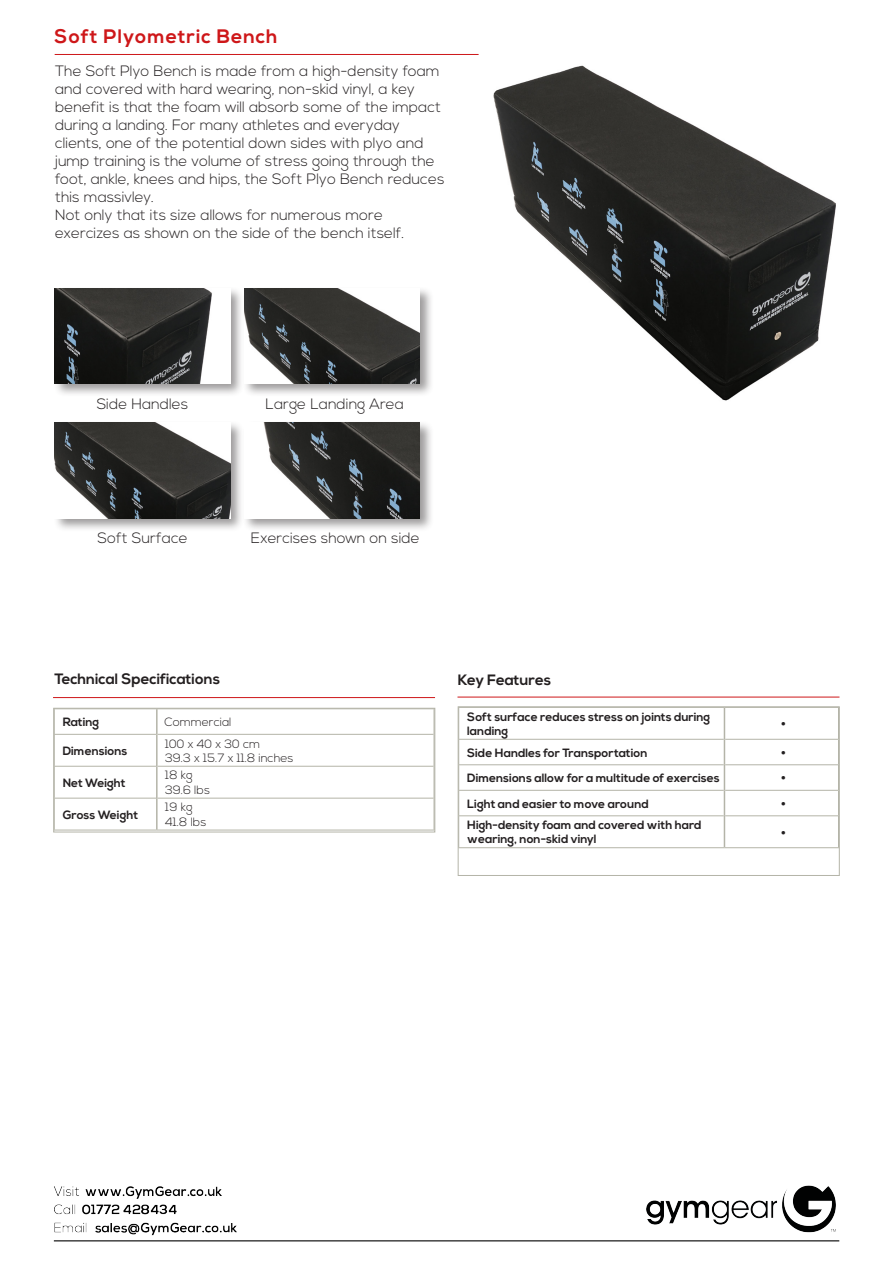
<style>
.page{position:relative;width:893px;height:1263px;background:#fff}
.page>*{position:absolute;margin:0;border:0;box-sizing:border-box;transform-origin:0 0}
.t1{font:700 19.5px "Nexa";letter-spacing:.05em;color:#ce1719}
.t2{font:300 18px "Nexa";color:#231f20}
.t3{font:300 15px/18px "Nexa";color:#231f20}
.t4{font:700 15px "Nexa";color:#231f20}
.t5{font:700 12px/14.4px "Nexa";color:#231f20}
.t6{font:300 12px "Nexa";color:#231f20}
</style>
<div class="page">
<img style="left:53px;top:1185px;width:787px;height:57px">
<hr style="left:457px;top:697px;width:382px;height:1px;background:#ce1719">
<hr style="left:458px;top:739px;width:266px;height:1px;background:#b4b4a8">
<hr style="left:725px;top:739px;width:113px;height:1px;background:#b4b4a8">
<hr style="left:458px;top:764px;width:266px;height:1px;background:#b4b4a8">
<hr style="left:725px;top:764px;width:113px;height:1px;background:#b4b4a8">
<hr style="left:458px;top:790px;width:266px;height:1px;background:#b4b4a8">
<hr style="left:725px;top:790px;width:113px;height:1px;background:#b4b4a8">
<hr style="left:458px;top:815px;width:266px;height:1px;background:#b4b4a8">
<hr style="left:725px;top:815px;width:113px;height:1px;background:#b4b4a8">
<hr style="left:458px;top:847px;width:266px;height:1px;background:#b4b4a8">
<hr style="left:724px;top:847px;width:115px;height:1px;background:#b4b4a8">
<hr style="left:724px;top:708px;width:1px;height:31px;background:#b4b4a8">
<svg style="left:724px;top:739px;width:1px;height:77px"></svg>
<hr style="left:724px;top:816px;width:1px;height:31px;background:#b4b4a8">
<div style="left:458px;top:707px;width:381px;height:169px;border:1px solid #b4b4a8"></div>
<hr style="left:53px;top:697px;width:382px;height:1px;background:#ce1719">
<hr style="left:54px;top:734px;width:102px;height:1px;background:#b4b4a8">
<hr style="left:158px;top:734px;width:275px;height:1px;background:#b4b4a8">
<hr style="left:54px;top:766px;width:102px;height:1px;background:#b4b4a8">
<hr style="left:158px;top:766px;width:275px;height:1px;background:#b4b4a8">
<hr style="left:54px;top:798px;width:102px;height:1px;background:#b4b4a8">
<hr style="left:158px;top:798px;width:275px;height:1px;background:#b4b4a8">
<hr style="left:156px;top:709px;width:2px;height:25px;background:#b4b4a8">
<hr style="left:156px;top:734px;width:2px;height:32px;background:#b4b4a8">
<hr style="left:156px;top:766px;width:2px;height:32px;background:#b4b4a8">
<hr style="left:156px;top:798px;width:2px;height:32px;background:#b4b4a8">
<div style="left:54px;top:708px;width:381px;height:124px;border:1px solid #b4b4a8"></div>
<img style="left:493px;top:65px;width:343px;height:336px">
<hr style="left:55px;top:54px;width:424px;height:1px;background:#ce1719">
<div style="left:53px;top:286px;width:191px;height:112px;background:#231f20;opacity:.45"></div>
<div style="left:55px;top:288px;width:175px;height:95px;background:#fff"></div>
<img style="left:55px;top:288px;width:157px;height:95px">
<div style="left:53px;top:420px;width:191px;height:112px;background:#231f20;opacity:.45"></div>
<img style="left:55px;top:423px;width:175px;height:95px">
<div style="left:242px;top:286px;width:192px;height:112px;background:#231f20;opacity:.45"></div>
<img style="left:245px;top:288px;width:175px;height:95px">
<div style="left:242px;top:420px;width:192px;height:112px;background:#231f20;opacity:.45"></div>
<img style="left:245px;top:423px;width:175px;height:95px">
<p class="t1" style="left:55px;top:25px;width:224px">Soft Plyometric Bench</p>
<p class="t3" style="left:55px;top:62px;width:391px">The Soft Plyo Bench is made from a high-density foam and covered with hard wearing, non-skid vinyl, a key benefit is that the foam will absorb some of the impact during a landing. For many athletes and everyday clients, one of the potential down sides with plyo and jump training is the volume of stress going through the foot, ankle, knees and hips, the Soft Plyo Bench reduces this massivley.</p>
<p class="t3" style="left:55px;top:206px;width:351px">Not only that its size allows for numerous more exercizes as shown on the side of the bench itself.</p>
<p class="t3" style="left:97px;top:395px;width:93px">Side Handles</p>
<p class="t3" style="left:97px;top:530px;width:92px">Soft Surface</p>
<p class="t3" style="left:266px;top:395px;width:140px">Large Landing Area</p>
<p class="t3" style="left:251px;top:530px;width:170px">Exercises shown on side</p>
<p class="t4" style="left:54px;top:670px;width:167px">Technical Specifications</p>
<p class="t5" style="left:63px;top:715px;width:38px">Rating</p>
<p class="t6" style="left:164px;top:715px;width:69px">Commercial</p>
<p class="t5" style="left:63px;top:744px;width:66px">Dimensions</p>
<p class="t6" style="left:165px;top:736px;width:97px">100 x 40 x 30 cm</p>
<p class="t6" style="left:165px;top:751px;width:130px">39.3 x 15.7 x 11.8 inches</p>
<p class="t5" style="left:63px;top:776px;width:64px">Net Weight</p>
<p class="t5" style="left:63px;top:808px;width:77px">Gross Weight</p>
<p class="t6" style="left:165px;top:768px;width:29px">18 kg</p>
<p class="t6" style="left:165px;top:783px;width:46px">39.6 lbs</p>
<p class="t6" style="left:165px;top:800px;width:29px">19 kg</p>
<p class="t6" style="left:165px;top:815px;width:43px">41.8 lbs</p>
<p class="t4" style="left:458px;top:671px;width:95px">Key Features</p>
<p class="t5" style="left:467px;top:710px;width:244px">Soft surface reduces stress on joints during landing</p>
<p class="t2" style="left:781px;top:713px;width:7px">•</p>
<p class="t5" style="left:467px;top:746px;width:182px">Side Handles for Transportation</p>
<p class="t2" style="left:781px;top:742px;width:7px">•</p>
<p class="t5" style="left:467px;top:771px;width:254px">Dimensions allow for a multitude of exercises</p>
<p class="t2" style="left:781px;top:768px;width:7px">•</p>
<p class="t5" style="left:467px;top:797px;width:183px">Light and easier to move around</p>
<p class="t2" style="left:781px;top:793px;width:7px">•</p>
<p class="t5" style="left:467px;top:818px;width:236px">High-density foam and covered with hard wearing, non-skid vinyl</p>
<p class="t2" style="left:781px;top:822px;width:7px">•</p>
</div>
